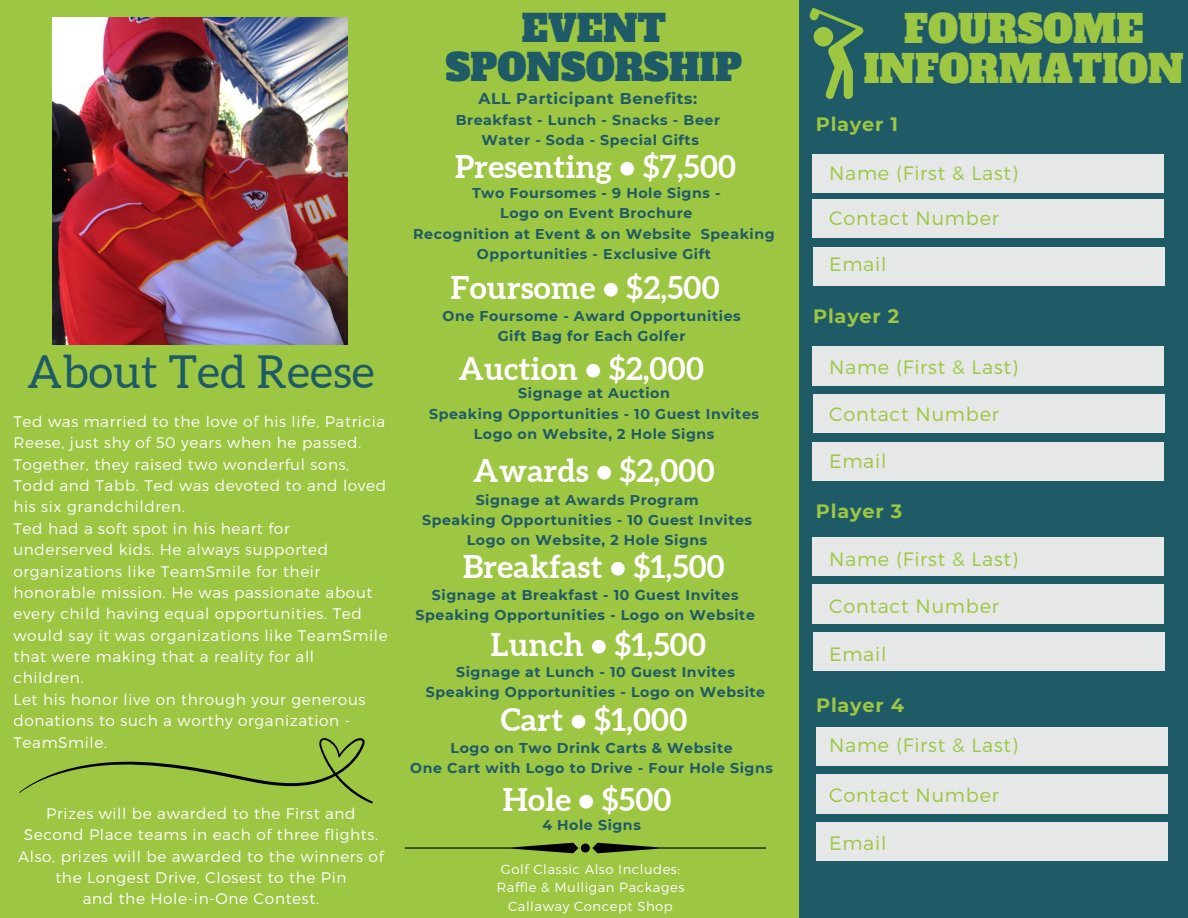
<style>
.page{position:relative;width:1188px;height:918px;background:#9dc642}
.page>*{position:absolute;margin:0;border:0;box-sizing:border-box;transform-origin:0 0}
.t1{font:45.45px "Aleo";letter-spacing:.01em;color:#1f5b67}
.t2{font:37.8px/39.3px "Alfa Slab One";color:#9dc642;text-align:center}
.t3{font:36.75px/39px "Alfa Slab One";color:#1f5b67;text-align:center}
.t4{font:700 31.35px "Aleo";letter-spacing:.01em;color:#fff}
.t5{font:300 19.35px "Montserrat";letter-spacing:.04em;color:#9dc642}
.t6{font:700 19.35px "Montserrat";letter-spacing:.04em;color:#9dc642}
.t7{font:700 15.6px "Montserrat";letter-spacing:.04em;color:#1f5b67}
.t8{font:300 15.3px/21.3px "Montserrat";letter-spacing:.04em;color:#fff}
.t9{font:700 14.25px/20.2px "Montserrat";letter-spacing:.04em;color:#1f5b67;text-align:center}
.t10{font:300 13.2px "Montserrat";letter-spacing:.04em;color:#fff}
</style>
<div class="page">
<div style="left:800px;top:0;width:388px;height:918px;background:#1f5b67"></div>
<svg style="left:19px;top:738px;width:354px;height:66px"></svg>
<svg style="left:405px;top:843px;width:361px;height:10px"></svg>
<div style="left:813px;top:154px;width:351px;height:39px;background:#e6e8e7"></div>
<div style="left:812px;top:199px;width:351px;height:39px;background:#e6e8e7"></div>
<div style="left:813px;top:247px;width:351px;height:38px;background:#e6e8e7"></div>
<div style="left:813px;top:347px;width:351px;height:38px;background:#e6e8e7"></div>
<div style="left:813px;top:395px;width:351px;height:38px;background:#e6e8e7"></div>
<div style="left:812px;top:442px;width:351px;height:38px;background:#e6e8e7"></div>
<div style="left:812px;top:538px;width:351px;height:38px;background:#e6e8e7"></div>
<div style="left:812px;top:585px;width:351px;height:38px;background:#e6e8e7"></div>
<div style="left:813px;top:633px;width:351px;height:38px;background:#e6e8e7"></div>
<div style="left:816px;top:727px;width:351px;height:39px;background:#e6e8e7"></div>
<div style="left:816px;top:775px;width:351px;height:38px;background:#e6e8e7"></div>
<div style="left:816px;top:823px;width:351px;height:38px;background:#e6e8e7"></div>
<svg style="left:810px;top:8px;width:53px;height:91px"></svg>
<img style="left:53px;top:17px;width:295px;height:328px">
<h2 class="t1" style="left:27px;top:346px;width:349px">About Ted Reese</h2>
<h6 class="t8" style="left:13px;top:410px;width:374px">Ted was married to the love of his life, Patricia Reese, just shy of 50 years when he passed.<br>Together, they raised two wonderful sons, Todd and Tabb. Ted was devoted to and loved his six grandchildren.</h6>
<h3 class="t8" style="left:13px;top:517px;width:376px">Ted had a soft spot in his heart for underserved kids. He always supported organizations like TeamSmile for their honorable mission. He was passionate about every child having equal opportunities. Ted would say it was organizations like TeamSmile that were making that a reality for all children.</h3>
<h6 class="t8" style="left:13px;top:688px;width:354px">Let his honor live on through your generous donations to such a worthy organization -<br>TeamSmile.</h6>
<h3 class="t8" style="left:18px;top:802px;width:367px;text-align:center">Prizes will be awarded to the First and Second Place teams in each of three flights.<br>Also, prizes will be awarded to the winners of the Longest Drive, Closest to the Pin</h3>
<h6 class="t8" style="left:83px;top:887px;width:238px">and the Hole-in-One Contest.</h6>
<p class="t3" style="left:446px;top:9px;width:298px">EVENT<br>SPONSORSHIP</p>
<h3 class="t7" style="left:478px;top:89px;width:220px">ALL Participant Benefits:</h3>
<h3 class="t9" style="left:456px;top:110px;width:266px">Breakfast - Lunch - Snacks - Beer<br>Water - Soda - Special Gifts</h3>
<p class="t4" style="left:455px;top:149px;width:282px">Presenting • $7,500</p>
<p class="t9" style="left:413px;top:183px;width:363px">Two Foursomes - 9 Hole Signs -<br>Logo on Event Brochure<br>Recognition at Event &amp; on Website Speaking<br>Opportunities - Exclusive Gift</p>
<h6 class="t4" style="left:451px;top:270px;width:270px">Foursome • $2,500</h6>
<h3 class="t9" style="left:443px;top:306px;width:300px">One Foursome - Award Opportunities<br>Gift Bag for Each Golfer</h3>
<p class="t4" style="left:458px;top:350px;width:247px">Auction • $2,000</p>
<p class="t9" style="left:429px;top:383px;width:332px">Signage at Auction<br>Speaking Opportunities - 10 Guest Invites<br>Logo on Website, 2 Hole Signs</p>
<h1 class="t4" style="left:473px;top:452px;width:243px">Awards • $2,000</h1>
<h6 class="t9" style="left:422px;top:489px;width:332px">Signage at Awards Program<br>Speaking Opportunities - 10 Guest Invites<br>Logo on Website, 2 Hole Signs</h6>
<h3 class="t4" style="left:463px;top:549px;width:263px">Breakfast • $1,500</h3>
<h6 class="t9" style="left:416px;top:584px;width:341px">Signage at Breakfast - 10 Guest Invites<br>Speaking Opportunities - Logo on Website</h6>
<h3 class="t4" style="left:491px;top:626px;width:217px">Lunch • $1,500</h3>
<h6 class="t9" style="left:426px;top:662px;width:341px">Signage at Lunch - 10 Guest Invites<br>Speaking Opportunities - Logo on Website</h6>
<h3 class="t4" style="left:501px;top:702px;width:188px">Cart • $1,000</h3>
<h6 class="t9" style="left:410px;top:737px;width:364px">Logo on Two Drink Carts &amp; Website<br>One Cart with Logo to Drive - Four Hole Signs</h6>
<h3 class="t4" style="left:503px;top:782px;width:170px">Hole • $500</h3>
<h6 class="t9" style="left:542px;top:815px;width:100px">4 Hole Signs</h6>
<p class="t10" style="left:501px;top:861px;width:181px">Golf Classic Also Includes:</p>
<p class="t10" style="left:497px;top:879px;width:189px">Raffle &amp; Mulligan Packages</p>
<p class="t10" style="left:508px;top:897px;width:166px">Callaway Concept Shop</p>
<p class="t2" style="left:864px;top:10px;width:322px">FOURSOME<br>INFORMATION</p>
<h4 class="t6" style="left:816px;top:112px;width:84px">Player 1</h4>
<p class="t5" style="left:829px;top:160px;width:190px">Name (First &amp; Last)</p>
<p class="t5" style="left:829px;top:206px;width:171px">Contact Number</p>
<h2 class="t5" style="left:829px;top:252px;width:59px">Email</h2>
<p class="t6" style="left:813px;top:304px;width:88px">Player 2</p>
<h5 class="t5" style="left:829px;top:354px;width:190px">Name (First &amp; Last)</h5>
<p class="t5" style="left:829px;top:402px;width:171px">Contact Number</p>
<h5 class="t5" style="left:829px;top:449px;width:59px">Email</h5>
<p class="t6" style="left:816px;top:499px;width:88px">Player 3</p>
<h5 class="t5" style="left:829px;top:547px;width:190px">Name (First &amp; Last)</h5>
<h4 class="t5" style="left:829px;top:594px;width:171px">Contact Number</h4>
<p class="t5" style="left:829px;top:642px;width:59px">Email</p>
<h5 class="t6" style="left:816px;top:694px;width:90px">Player 4</h5>
<p class="t5" style="left:829px;top:733px;width:190px">Name (First &amp; Last)</p>
<h5 class="t5" style="left:829px;top:782px;width:171px">Contact Number</h5>
<p class="t5" style="left:829px;top:830px;width:59px">Email</p>
</div>
